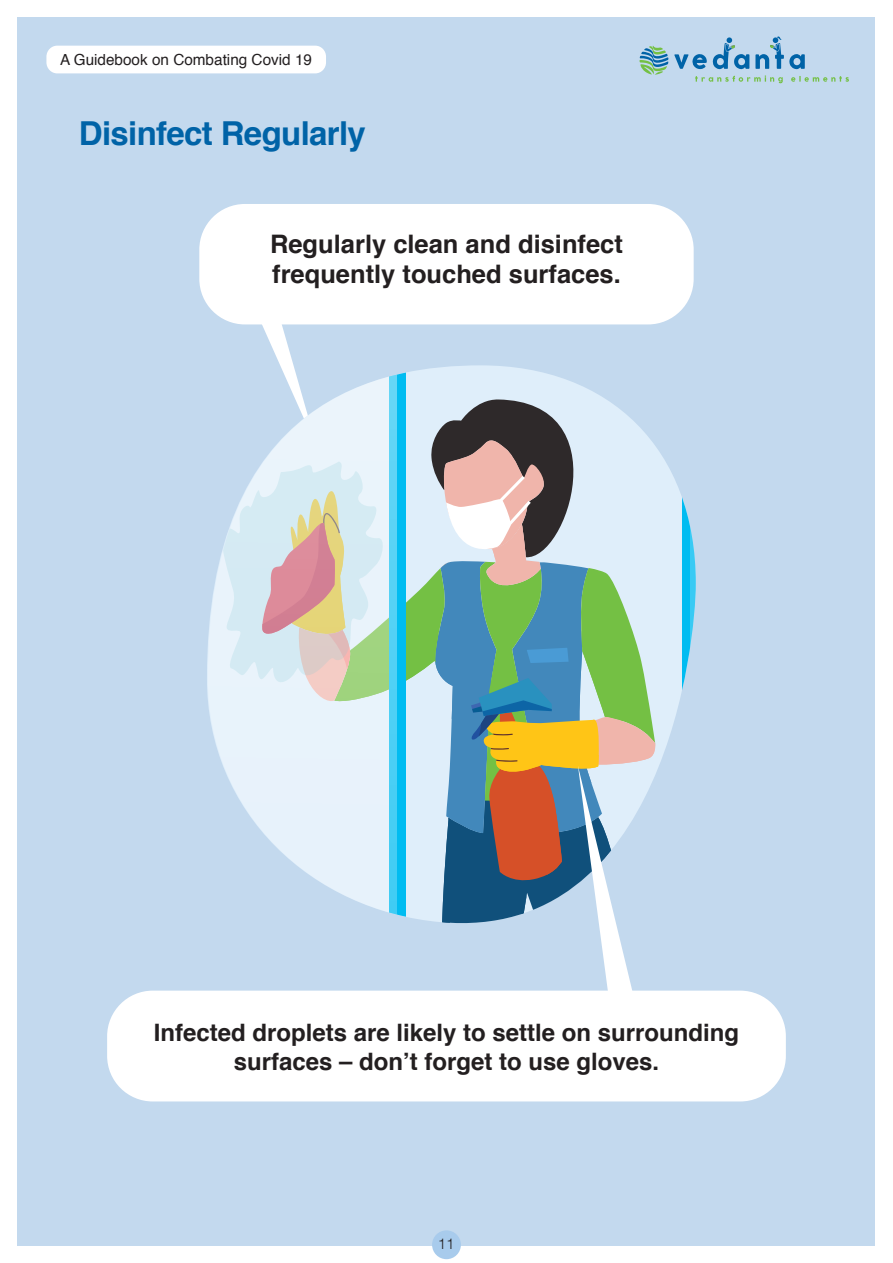
<style>
.page{position:relative;width:893px;height:1263px;background:#fff}
.page>*{position:absolute;margin:0;border:0;box-sizing:border-box;transform-origin:0 0}
.t1{font:700 33px "Helvetica";letter-spacing:-.02em;color:#0063a7}
.t2{font:700 25.5px/30.6px "Helvetica";color:#231f20}
.t3{font:700 24px/28.8px "Helvetica";color:#231f20;text-align:center}
.t4{font:15.3px "Helvetica";color:#231f20}
.t5{font:300 14.7px "Helvetica";color:#231f20}
</style>
<div class="page">
<div style="left:18px;top:17px;width:857px;height:1229px;background:#c3d9ee"></div>
<div style="left:199px;top:204px;width:495px;height:120px;background:#fff;border-radius:46px"></div>
<div style="left:107px;top:991px;width:679px;height:110px;background:#fff;border-radius:46px"></div>
<svg style="left:208px;top:553px;width:14px;height:209px;fill:#e8f3fb"></svg>
<svg style="left:222px;top:309px;width:474px;height:682px"></svg>
<div style="left:432px;top:1230px;width:29px;height:29px;background:#a8cbec;border-radius:50%"></div>
<div style="left:46px;top:46px;width:280px;height:27px;background:#fff;border-radius:11px"></div>
<svg style="left:695px;top:76px;width:88px;height:7px"></svg>
<svg style="left:791px;top:76px;width:58px;height:6px"></svg>
<svg style="left:639px;top:46px;width:29px;height:29px"></svg>
<svg style="left:674px;top:54px;width:33px;height:15px"></svg>
<svg style="left:713px;top:37px;width:36px;height:32px"></svg>
<svg style="left:755px;top:36px;width:50px;height:33px"></svg>
<p class="t4" style="left:60px;top:48px;width:253px">A Guidebook on Combating Covid 19</p>
<h1 class="t1" style="left:79px;top:107px;width:289px">Disinfect Regularly</h1>
<p class="t2" style="left:270px;top:229px;width:354px">Regularly clean and disinfect frequently touched surfaces.</p>
<p class="t3" style="left:154px;top:1018px;width:587px">Infected droplets are likely to settle on surrounding surfaces – don’t forget to use gloves.</p>
<p class="t5" style="left:438px;top:1232px;width:18px">11</p>
</div>
